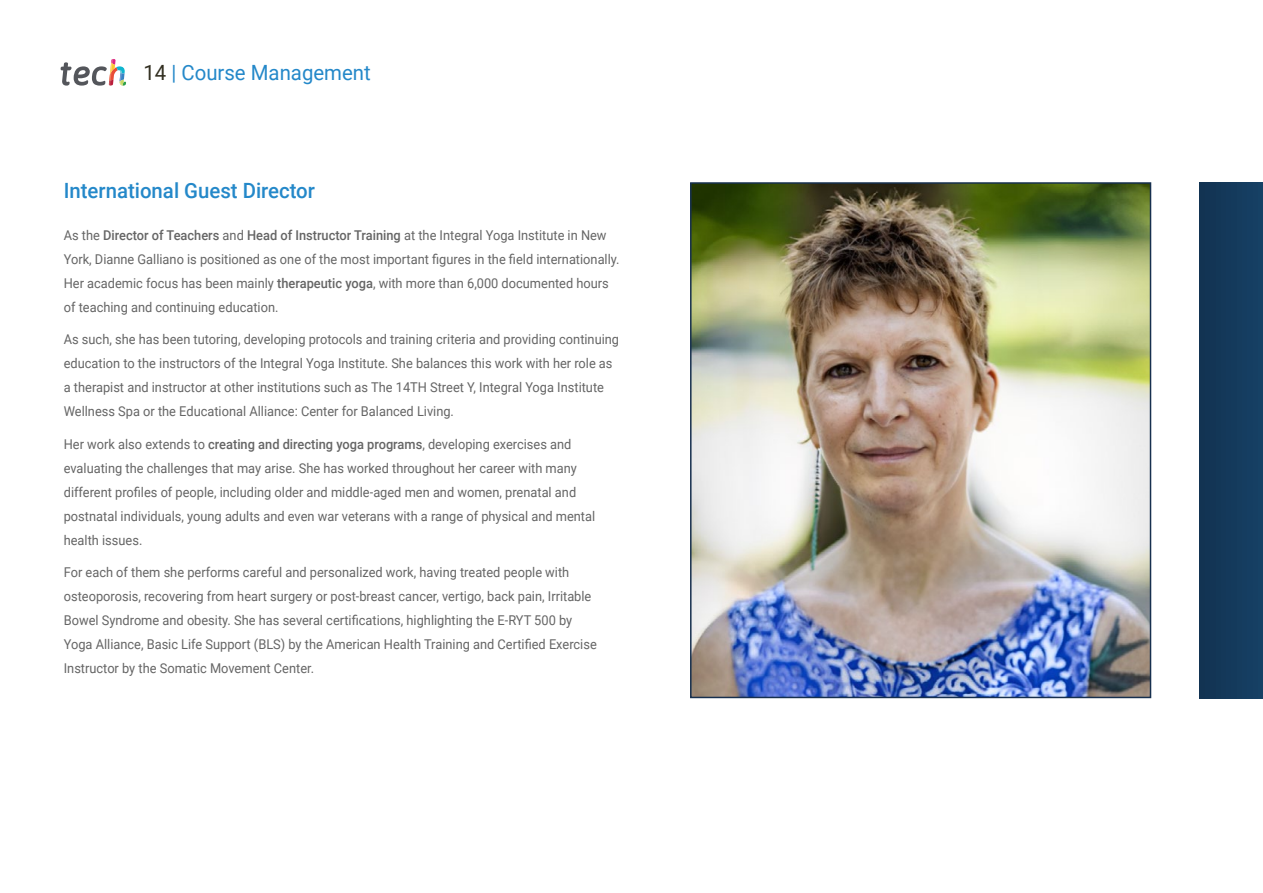
<style>
.page{position:relative;width:1263px;height:893px;background:#fff}
.page>*{position:absolute;margin:0;border:0;box-sizing:border-box;transform-origin:0 0}
.t1{font:500 21px "Roboto";color:#2488c9}
.t2{font:21px "Roboto";color:#2488c9}
.t3{font:13.5px/24px "Roboto";color:#656565;scale:.95 1}
.s1{color:#312e20}
.s2{font-weight:500}
</style>
<div class="page">
<svg style="left:61px;top:59px;width:65px;height:27px"></svg>
<div style="left:1199px;top:182px;width:64px;height:516px;background:#14395b"></div>
<img style="left:693px;top:185px;width:455px;height:510px">
<div style="left:690px;top:182px;width:461px;height:516px;border:2px solid #17304f"></div>
<h1 class="t2" style="left:144px;top:57px;width:229px"><span class="s1">14</span> | Course Management</h1>
<h1 class="t1" style="left:64px;top:176px;width:253px">International Guest Director</h1>
<p class="t3" style="left:64px;top:222px;width:587px">As the <span class="s2">Director of Teachers</span> and <span class="s2">Head of Instructor Training</span> at the Integral Yoga Institute in New York, Dianne Galliano is positioned as one of the most important figures in the field internationally.<br>Her academic focus has been mainly <span class="s2">therapeutic yoga</span>, with more than 6,000 documented hours of teaching and continuing education.</p>
<p class="t3" style="left:64px;top:327px;width:586px">As such, she has been tutoring, developing protocols and training criteria and providing continuing education to the instructors of the Integral Yoga Institute. She balances this work with her role as a therapist and instructor at other institutions such as The 14TH Street Y, Integral Yoga Institute Wellness Spa or the Educational Alliance: Center for Balanced Living.</p>
<p class="t3" style="left:64px;top:431px;width:561px">Her work also extends to <span class="s2">creating and directing yoga programs</span>, developing exercises and evaluating the challenges that may arise. She has worked throughout her career with many different profiles of people, including older and middle-aged men and women, prenatal and postnatal individuals, young adults and even war veterans with a range of physical and mental health issues.</p>
<p class="t3" style="left:64px;top:560px;width:563px">For each of them she performs careful and personalized work, having treated people with osteoporosis, recovering from heart surgery or post-breast cancer, vertigo, back pain, Irritable Bowel Syndrome and obesity. She has several certifications, highlighting the E-RYT 500 by Yoga Alliance, Basic Life Support (BLS) by the American Health Training and Certified Exercise Instructor by the Somatic Movement Center.</p>
</div>
